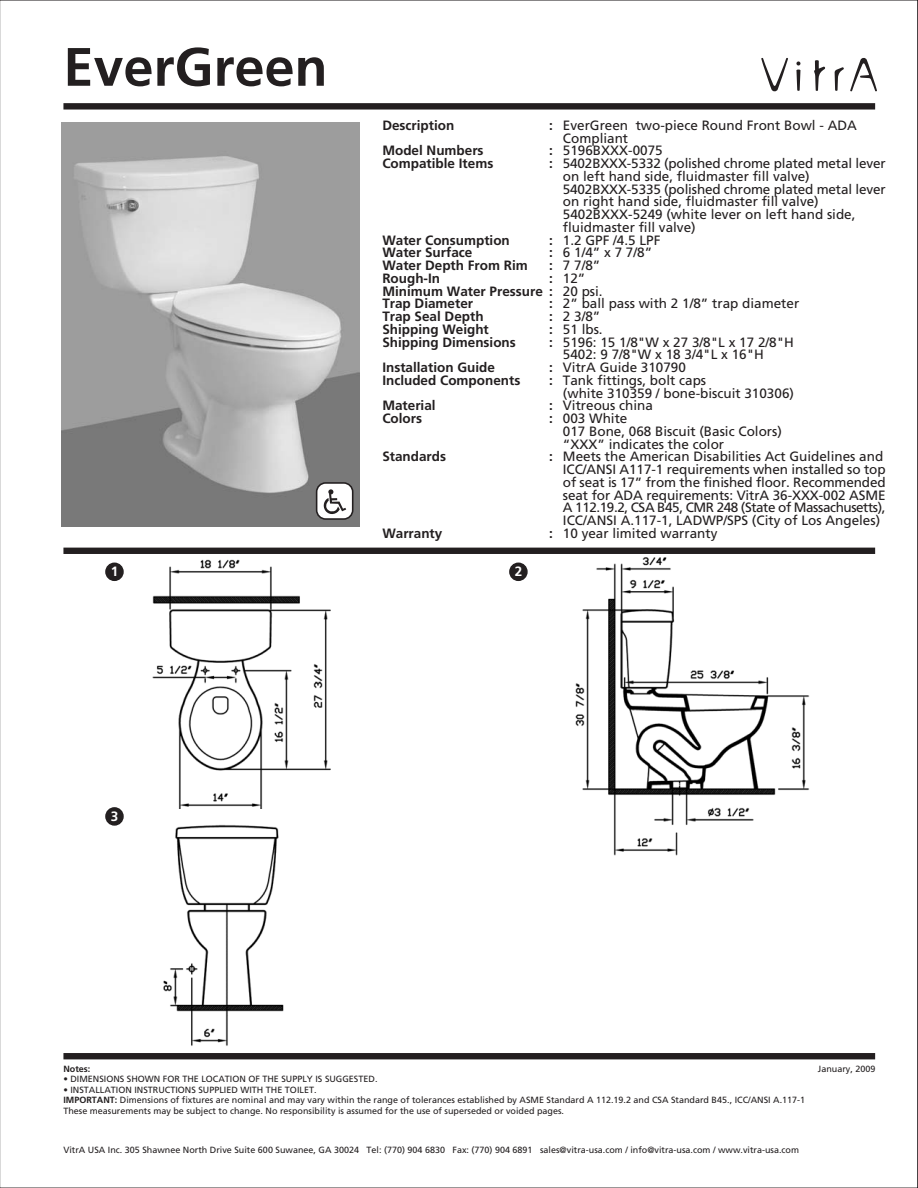
<style>
.page{position:relative;width:918px;height:1188px;background:#fff}
.page>*{position:absolute;margin:0;border:0;box-sizing:border-box;transform-origin:0 0}
.t1{font:54px "Frutiger Bold Turk";color:#231f20}
.t2{font:13.5px/12.8px "Frutiger Roman Turk";color:#231f20}
.t3{font:13.5px/12.8px "Frutiger Bold Turk";color:#231f20}
.t4{font:13.5px "Frutiger Bold Turk";color:#fff}
.t5{font:9px/10.5px "Frutiger Roman Turk";color:#231f20}
.t6{font:9px "Frutiger Bold Turk";color:#231f20}
.s1{font-family:"Frutiger Bold Turk"}
</style>
<div class="page">
<img style="left:575px;top:557px;width:235px;height:299px">
<img style="left:152px;top:559px;width:179px;height:249px">
<img style="left:163px;top:824px;width:121px;height:222px">
<img style="left:62px;top:122px;width:298px;height:404px">
<div style="left:63px;top:1053px;width:812px;height:6px;background:#231f20"></div>
<div style="left:63px;top:548px;width:812px;height:6px;background:#231f20"></div>
<div style="left:63px;top:103px;width:812px;height:7px;background:#231f20"></div>
<div style="left:105px;top:563px;width:19px;height:18px;background:#231f20;border:2px solid #231f20;border-radius:50%"></div>
<div style="left:509px;top:563px;width:19px;height:18px;background:#231f20;border:2px solid #231f20;border-radius:50%"></div>
<div style="left:105px;top:807px;width:19px;height:19px;background:#231f20;border:2px solid #231f20;border-radius:50%"></div>
<svg style="left:796px;top:61px;width:4px;height:30px"></svg>
<svg style="left:761px;top:58px;width:27px;height:34px"></svg>
<svg style="left:835px;top:58px;width:42px;height:34px"></svg>
<svg style="left:814px;top:60px;width:11px;height:31px"></svg>
<div style="left:316px;top:482px;width:37px;height:38px;background:#fff;border:2px solid #231f20;border-radius:9px"></div>
<svg style="left:323px;top:489px;width:23px;height:25px"></svg>
<h1 class="t1" style="left:63px;top:45px;width:266px">EverGreen</h1>
<p class="t3" style="left:382px;top:114px;width:103px;line-height:25.5px">Description<br>Model Numbers</p>
<p class="t3" style="left:382px;top:158px;width:113px">Compatible Items</p>
<p class="t3" style="left:549px;top:114px;width:5px;line-height:25.5px">: :</p>
<p class="t3" style="left:549px;top:158px;width:5px">:</p>
<p class="t3" style="left:382px;top:235px;width:162px">Water Consumption<br>Water Surface<br>Water Depth From Rim<br>Rough-In<br>Minimum Water Pressure<br>Trap Diameter<br>Trap Seal Depth<br>Shipping Weight<br>Shipping Dimensions</p>
<p class="t3" style="left:382px;top:362px;width:139px">Installation Guide<br>Included Components</p>
<p class="t3" style="left:382px;top:400px;width:55px">Material<br>Colors</p>
<p class="t3" style="left:382px;top:451px;width:65px">Standards</p>
<p class="t3" style="left:549px;top:235px;width:5px;text-align:justify">: : : : : : : : :</p>
<p class="t3" style="left:549px;top:362px;width:5px">: :</p>
<p class="t3" style="left:549px;top:400px;width:5px">: :</p>
<p class="t3" style="left:549px;top:451px;width:5px">:</p>
<p class="t3" style="left:382px;top:528px;width:62px">Warranty</p>
<p class="t4" style="left:111px;top:566px;width:9px">1</p>
<p class="t4" style="left:515px;top:566px;width:9px">2</p>
<p class="t3" style="left:549px;top:528px;width:5px">:</p>
<p class="t2" style="left:563px;top:120px;width:324px">EverGreen two-piece Round Front Bowl - ADA<br>Compliant<br>5196BXXX-0075<br>5402BXXX-5332 (polished chrome plated metal lever on left hand side, fluidmaster fill valve)<br>5402BXXX-5335 (polished chrome plated metal lever on right hand side, fluidmaster fill valve)<br>5402BXXX-5249 (white lever on left hand side, fluidmaster fill valve)<br>1.2 GPF /4.5 LPF<br>6 1/4” x 7 7/8”<br>7 7/8”<br>12”<br>20 psi.<br>2” ball pass with 2 1/8” trap diameter<br>2 3/8”<br>51 lbs.<br>5196: 15 1/8"W x 27 3/8"L x 17 2/8"H<br>5402: 9 7/8"W x 18 3/4"L x 16"H<br>VitrA Guide 310790<br>Tank fittings, bolt caps<br>(white 310359 / bone-biscuit 310306)<br>Vitreous china<br>003 White<br>017 Bone, 068 Biscuit (Basic Colors)<br>“XXX” indicates the color<br>Meets the American Disabilities Act Guidelines and<br>ICC/ANSI A117-1 requirements when installed so top of seat is 17” from the finished floor. Recommended seat for ADA requirements: VitrA 36-XXX-002 ASME<br>A 112.19.2, CSA B45, CMR 248 (State of Massachusetts),<br>ICC/ANSI A.117-1, LADWP/SPS (City of Los Angeles)<br>10 year limited warranty</p>
<p class="t4" style="left:111px;top:811px;width:9px">3</p>
<p class="t6" style="left:63px;top:1065px;width:28px">Notes:</p>
<p class="t5" style="left:63px;top:1075px;width:316px">• DIMENSIONS SHOWN FOR THE LOCATION OF THE SUPPLY IS SUGGESTED.</p>
<p class="t5" style="left:63px;top:1085px;width:743px">• INSTALLATION INSTRUCTIONS SUPPLIED WITH THE TOILET.<br><span class="s1">IMPORTANT:</span> Dimensions of fixtures are nominal and may vary within the range of tolerances established by ASME Standard A 112.19.2 and CSA Standard B45., ICC/ANSI A.117-1<br>These measurements may be subject to change. No responsibility is assumed for the use of superseded or voided pages.</p>
<p class="t5" style="left:63px;top:1145px;width:737px">VitrA USA Inc. 305 Shawnee North Drive Suite 600 Suwanee, GA 30024 Tel: (770) 904 6830 Fax: (770) 904 6891 sales@vitra-usa.com / info@vitra-usa.com / www.vitra-usa.com</p>
<p class="t5" style="left:818px;top:1065px;width:59px">January, 2009</p>
</div>
